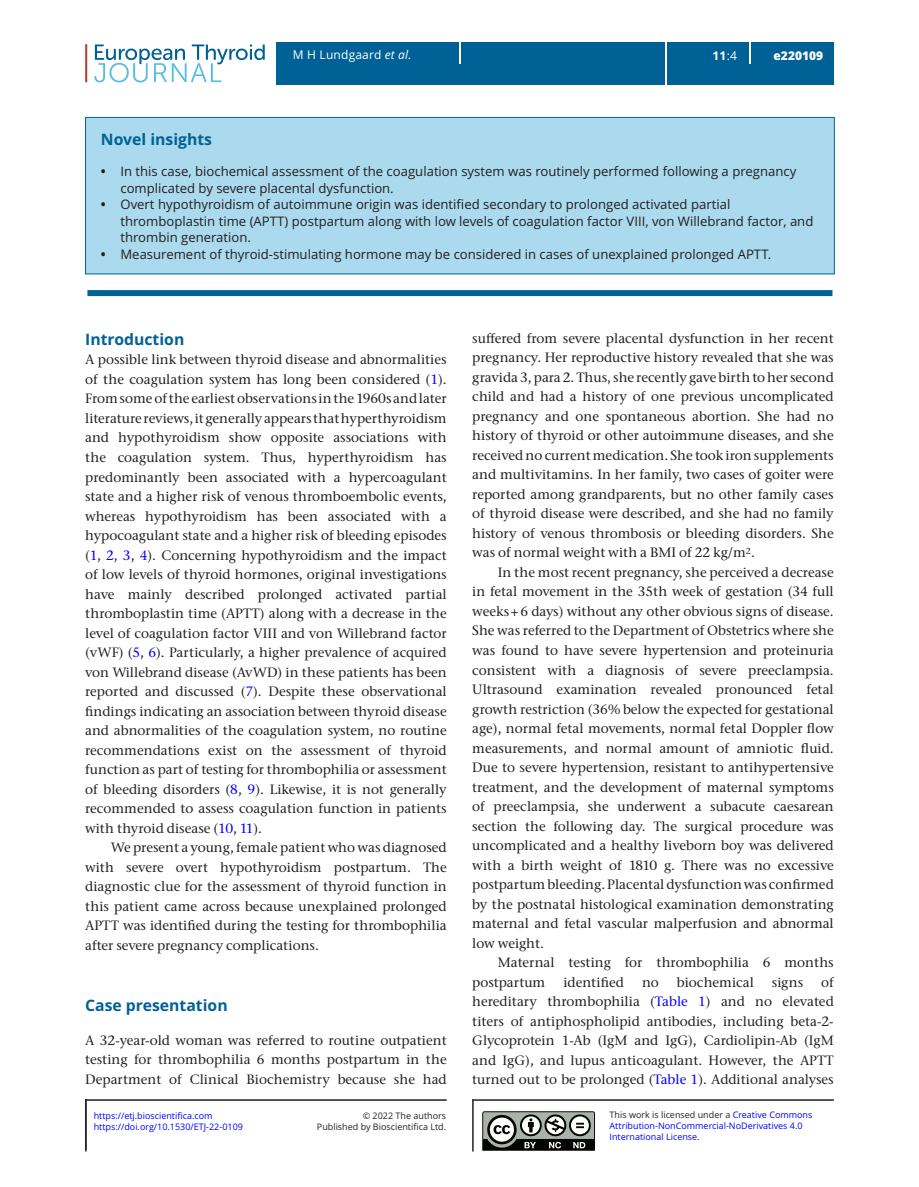
<style>
.page{position:relative;width:919px;height:1187px;background:#fff}
.page>*{position:absolute;margin:0;border:0;box-sizing:border-box;transform-origin:0 0}
.BX1_BLF_OPT{font:700 15.75px "Open Sans";color:#006196}
.TXT{font:500 13.5px/19.5px "Stone Serif ITC Pro";color:#231f20;text-align:justify}
.TXI{font:500 13.5px/19.5px "Stone Serif ITC Pro";color:#231f20;text-align:justify}
.t1{font:13.2px/16.5px "Open Sans";color:#231f20}
.t2{font:12px "Open Sans";letter-spacing:.015em;color:#fff}
.t3{font:800 12px "Open Sans";color:#fff}
.t4{font:700 12px "Open Sans";color:#fff}
.t5{font:9px/11.2px "Open Sans";color:#00f}
.t6{font:9px "Open Sans";color:#231f20}
.s1{font-style:italic}
.s2{font-weight:400}
.s3{font-weight:700}
.s4{color:#00f}
.s5{color:#231f20}
</style>
<div class="page">
<div style="left:276px;top:42px;width:557px;height:43px;background:#006196"></div>
<svg style="left:94px;top:44px;width:171px;height:38px"></svg>
<hr style="left:85px;top:44px;width:2px;height:38px;background:#b7402f">
<svg style="left:459px;top:42px;width:1px;height:22px"></svg>
<hr style="left:665px;top:42px;width:1px;height:43px;background:#fff">
<svg style="left:749px;top:42px;width:1px;height:22px"></svg>
<div style="left:86px;top:117px;width:748px;height:157px;background:#abdaee"></div>
<div style="left:87px;top:290px;width:745px;height:6px;background:#006196"></div>
<div style="left:85px;top:117px;width:749px;height:157px;border:1px solid #006196"></div>
<svg style="left:482px;top:1111px;width:113px;height:40px"></svg>
<hr style="left:85px;top:1099px;width:361px;height:1px;background:#231f20">
<hr style="left:85px;top:1099px;width:2px;height:52px;background:#231f20">
<hr style="left:472px;top:1099px;width:1px;height:52px;background:#231f20">
<hr style="left:472px;top:1099px;width:361px;height:1px;background:#231f20">
<p class="t2" style="left:293px;top:47px;width:120px">M H Lundgaard <span class="s1">et al.</span></p>
<p class="t4" style="left:712px;top:47px;width:26px">11<span class="s2">:4</span></p>
<p class="t3" style="left:773px;top:46px;width:51px">e220109</p>
<h1 class="BX1_BLF_OPT" style="left:101px;top:128px;width:113px">Novel insights</h1>
<p class="t1" style="left:120px;top:163px;width:677px;text-indent:-20px"><span class="s3">•</span> In this case, biochemical assessment of the coagulation system was routinely performed following a pregnancy complicated by severe placental dysfunction.</p>
<p class="t1" style="left:120px;top:196px;width:694px;text-indent:-20px"><span class="s3">•</span> Overt hypothyroidism of autoimmune origin was identified secondary to prolonged activated partial thromboplastin time (APTT) postpartum along with low levels of coagulation factor VIII, von Willebrand factor, and thrombin generation.</p>
<p class="t1" style="left:101px;top:245px;width:672px"><span class="s3">•</span> Measurement of thyroid-stimulating hormone may be considered in cases of unexplained prolonged APTT.</p>
<p class="BX1_BLF_OPT" style="left:85px;top:328px;width:101px">Introduction</p>
<p class="TXT" style="left:85px;top:350px;width:363px">A possible link between thyroid disease and abnormalities of the coagulation system has long been considered (<span class="s4">1</span>).<br>From some of the earliest observations in the 1960s and later literature reviews, it generally appears that hyperthyroidism and hypothyroidism show opposite associations with the coagulation system. Thus, hyperthyroidism has predominantly been associated with a hypercoagulant state and a higher risk of venous thromboembolic events, whereas hypothyroidism has been associated with a hypocoagulant state and a higher risk of bleeding episodes (<span class="s4">1</span>, <span class="s4">2</span>, <span class="s4">3</span>, <span class="s4">4</span>). Concerning hypothyroidism and the impact of low levels of thyroid hormones, original investigations have mainly described prolonged activated partial thromboplastin time (APTT) along with a decrease in the level of coagulation factor VIII and von Willebrand factor (vWF) (<span class="s4">5</span>, <span class="s4">6</span>). Particularly, a higher prevalence of acquired von Willebrand disease (AvWD) in these patients has been reported and discussed (<span class="s4">7</span>). Despite these observational findings indicating an association between thyroid disease and abnormalities of the coagulation system, no routine recommendations exist on the assessment of thyroid function as part of testing for thrombophilia or assessment of bleeding disorders (<span class="s4">8</span>, <span class="s4">9</span>). Likewise, it is not generally recommended to assess coagulation function in patients with thyroid disease (<span class="s4">10</span>, <span class="s4">11</span>).</p>
<p class="TXI" style="left:85px;top:837px;width:363px;text-indent:26px">We present a young, female patient who was diagnosed with severe overt hypothyroidism postpartum. The diagnostic clue for the assessment of thyroid function in this patient came across because unexplained prolonged APTT was identified during the testing for thrombophilia after severe pregnancy complications.</p>
<h1 class="BX1_BLF_OPT" style="left:85px;top:993px;width:144px">Case presentation</h1>
<p class="TXT" style="left:85px;top:1030px;width:363px">A 32-year-old woman was referred to routine outpatient testing for thrombophilia 6 months postpartum in the Department of Clinical Biochemistry because she had</p>
<p class="t5" style="left:94px;top:1109px;width:120px">https://etj.bioscientifica.com</p>
<p class="t6" style="left:363px;top:1109px;width:85px">© 2022 The authors</p>
<p class="t5" style="left:94px;top:1121px;width:151px">https://doi.org/10.1530/ETJ-22-0109</p>
<p class="t6" style="left:317px;top:1120px;width:131px">Published by Bioscientifica Ltd.</p>
<p class="TXT" style="left:472px;top:328px;width:363px">suffered from severe placental dysfunction in her recent pregnancy. Her reproductive history revealed that she was gravida 3, para 2. Thus, she recently gave birth to her second child and had a history of one previous uncomplicated pregnancy and one spontaneous abortion. She had no history of thyroid or other autoimmune diseases, and she received no current medication. She took iron supplements and multivitamins. In her family, two cases of goiter were reported among grandparents, but no other family cases of thyroid disease were described, and she had no family history of venous thrombosis or bleeding disorders. She was of normal weight with a BMI of 22 kg/m<sup>2</sup>.</p>
<p class="TXI" style="left:472px;top:562px;width:363px;text-indent:26px">In the most recent pregnancy, she perceived a decrease in fetal movement in the 35th week of gestation (34 full weeks+6 days) without any other obvious signs of disease.<br>She was referred to the Department of Obstetrics where she was found to have severe hypertension and proteinuria consistent with a diagnosis of severe preeclampsia.<br>Ultrasound examination revealed pronounced fetal growth restriction (36% below the expected for gestational age), normal fetal movements, normal fetal Doppler flow measurements, and normal amount of amniotic fluid.<br>Due to severe hypertension, resistant to antihypertensive treatment, and the development of maternal symptoms of preeclampsia, she underwent a subacute caesarean section the following day. The surgical procedure was uncomplicated and a healthy liveborn boy was delivered with a birth weight of 1810 g. There was no excessive postpartum bleeding. Placental dysfunction was confirmed by the postnatal histological examination demonstrating maternal and fetal vascular malperfusion and abnormal low weight.</p>
<p class="TXI" style="left:472px;top:952px;width:363px;text-indent:26px">Maternal testing for thrombophilia 6 months postpartum</p>
<p class="TXI" style="left:472px;top:972px;width:363px;text-indent:349px">of hereditary thrombophilia (<span class="s4">Table 1</span>) and no elevated titers of antiphospholipid antibodies, including beta-2- Glycoprotein 1-Ab (IgM and IgG), Cardiolipin-Ab (IgM and IgG), and lupus anticoagulant. However, the APTT turned out to be prolonged (<span class="s4">Table 1</span>). Additional analyses</p>
<p class="TXI" style="left:563px;top:972px;width:62px">identified</p>
<p class="TXI" style="left:642px;top:972px;width:18px">no</p>
<p class="TXI" style="left:676px;top:972px;width:78px">biochemical</p>
<p class="TXI" style="left:771px;top:972px;width:33px">signs</p>
<p class="t5" style="left:609px;top:1108px;width:204px"><span class="s5">This work is licensed under a</span> Creative Commons<br>Attribution-NonCommercial-NoDerivatives 4.0<br>International License.</p>
</div>
